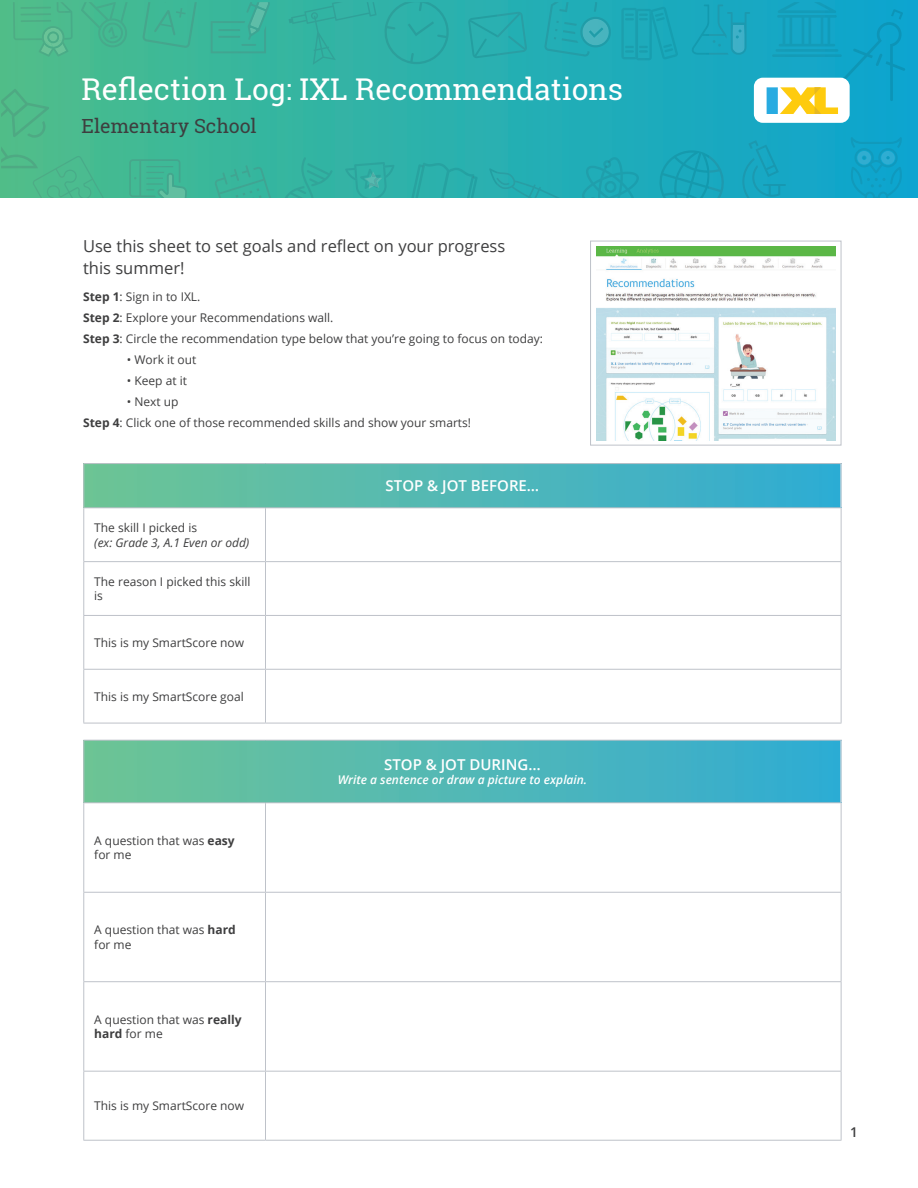
<style>
.page{position:relative;width:918px;height:1188px;background:#fff}
.page>*{position:absolute;margin:0;border:0;box-sizing:border-box;transform-origin:0 0}
.t1{font:30px "Roboto Slab";color:#fff}
.t2{font:19.5px "Roboto Slab";color:#3e3e3f}
.t3{font:16.5px/22.5px "Open Sans";color:#3e3e3f}
.t4{font:600 15px "Open Sans";color:#fff}
.t5{font:600 13.5px "Open Sans";color:#3e3e3f}
.t6{font:12px/14.4px "Open Sans";color:#3e3e3f}
.t7{font:italic 600 12px "Open Sans";color:#fff}
.t8{font:italic 12px "Open Sans";color:#3e3e3f}
.s1{font-weight:700}
</style>
<div class="page">
<div style="left:0;top:0;width:918px;height:198px;background:linear-gradient(to right,#4bbd8a,#0aa4d0)"></div>
<svg style="left:850px;top:137px;width:52px;height:61px;background:#11a3c9"></svg>
<svg style="left:742px;top:135px;width:44px;height:63px;background:#17a5c0"></svg>
<svg style="left:658px;top:150px;width:70px;height:48px;background:#18a5b9"></svg>
<svg style="left:582px;top:157px;width:57px;height:41px;background:#1ea8b5"></svg>
<svg style="left:411px;top:163px;width:67px;height:35px;background:#29adaa"></svg>
<svg style="left:345px;top:162px;width:49px;height:36px;background:#32afa5"></svg>
<svg style="left:285px;top:157px;width:48px;height:41px;background:#32b1a0"></svg>
<svg style="left:215px;top:165px;width:56px;height:33px;background:#38b39b"></svg>
<svg style="left:129px;top:159px;width:58px;height:39px;background:#44b594"></svg>
<svg style="left:1px;top:88px;width:48px;height:50px;background:#4eb888"></svg>
<svg style="left:1px;top:146px;width:103px;height:52px;background:#4bba8c"></svg>
<svg style="left:13px;top:2px;width:60px;height:55px;background:#50b98b"></svg>
<svg style="left:81px;top:2px;width:47px;height:45px;background:#45b68f"></svg>
<svg style="left:142px;top:2px;width:55px;height:46px;background:#3eb595"></svg>
<svg style="left:211px;top:2px;width:59px;height:51px;background:#3bb39b"></svg>
<svg style="left:621px;top:7px;width:57px;height:53px;background:#1ba6b7"></svg>
<svg style="left:468px;top:12px;width:59px;height:46px;background:#27abae"></svg>
<svg style="left:691px;top:4px;width:59px;height:51px;background:#1ca6bd"></svg>
<svg style="left:544px;top:2px;width:68px;height:55px;background:#26abb5"></svg>
<svg style="left:289px;top:2px;width:162px;height:63px;background:#2fb0a5"></svg>
<svg style="left:489px;top:168px;width:71px;height:30px;background:#24acb1"></svg>
<div style="left:754px;top:78px;width:96px;height:45px;background:#fff;border-radius:9px"></div>
<div style="left:767px;top:87px;width:11px;height:27px;background:#28abe1"></div>
<svg style="left:772px;top:2px;width:133px;height:112px;background:#3bb0c1"></svg>
<div style="left:590px;top:241px;width:251px;height:205px;background:#fff;border:1px solid #bec2c9"></div>
<img style="left:596px;top:247px;width:240px;height:193px">
<div style="left:84px;top:464px;width:757px;height:44px;background:linear-gradient(to right,#6fc495,#31acd4)"></div>
<hr style="left:83px;top:463px;width:183px;height:1px;background:#bec2c9">
<hr style="left:83px;top:464px;width:1px;height:43px;background:#bec2c9">
<hr style="left:266px;top:463px;width:576px;height:1px;background:#bec2c9">
<hr style="left:83px;top:508px;width:1px;height:53px;background:#bec2c9">
<hr style="left:83px;top:562px;width:1px;height:53px;background:#bec2c9">
<hr style="left:83px;top:615px;width:183px;height:1px;background:#bec2c9">
<hr style="left:83px;top:616px;width:1px;height:53px;background:#bec2c9">
<hr style="left:266px;top:615px;width:576px;height:1px;background:#bec2c9">
<hr style="left:83px;top:669px;width:183px;height:1px;background:#bec2c9">
<hr style="left:83px;top:670px;width:1px;height:53px;background:#bec2c9">
<hr style="left:266px;top:669px;width:576px;height:1px;background:#bec2c9">
<hr style="left:83px;top:723px;width:183px;height:1px;background:#bec2c9">
<hr style="left:266px;top:723px;width:576px;height:1px;background:#bec2c9">
<hr style="left:83px;top:507px;width:183px;height:1px;background:#bec2c9">
<hr style="left:266px;top:507px;width:576px;height:1px;background:#bec2c9">
<hr style="left:83px;top:561px;width:183px;height:1px;background:#bec2c9">
<hr style="left:266px;top:561px;width:576px;height:1px;background:#bec2c9">
<hr style="left:265px;top:508px;width:1px;height:53px;background:#bec2c9">
<hr style="left:841px;top:508px;width:1px;height:53px;background:#bec2c9">
<hr style="left:265px;top:562px;width:1px;height:53px;background:#bec2c9">
<hr style="left:841px;top:562px;width:1px;height:53px;background:#bec2c9">
<hr style="left:265px;top:616px;width:1px;height:53px;background:#bec2c9">
<hr style="left:841px;top:616px;width:1px;height:53px;background:#bec2c9">
<hr style="left:265px;top:670px;width:1px;height:53px;background:#bec2c9">
<hr style="left:841px;top:670px;width:1px;height:53px;background:#bec2c9">
<hr style="left:840px;top:464px;width:2px;height:43px;background:#dadbe0">
<div style="left:84px;top:740px;width:757px;height:63px;background:linear-gradient(to right,#6fc495,#31acd4)"></div>
<hr style="left:83px;top:740px;width:183px;height:1px;background:#bec2c9">
<hr style="left:83px;top:741px;width:1px;height:61px;background:#bec2c9">
<hr style="left:266px;top:740px;width:576px;height:1px;background:#bec2c9">
<hr style="left:83px;top:803px;width:1px;height:89px;background:#bec2c9">
<hr style="left:83px;top:893px;width:1px;height:88px;background:#bec2c9">
<hr style="left:83px;top:981px;width:183px;height:1px;background:#bec2c9">
<hr style="left:83px;top:982px;width:1px;height:89px;background:#bec2c9">
<hr style="left:266px;top:981px;width:576px;height:1px;background:#bec2c9">
<hr style="left:83px;top:1071px;width:183px;height:1px;background:#bec2c9">
<hr style="left:83px;top:1072px;width:1px;height:68px;background:#bec2c9">
<hr style="left:266px;top:1071px;width:576px;height:1px;background:#bec2c9">
<hr style="left:83px;top:1140px;width:183px;height:1px;background:#bec2c9">
<hr style="left:266px;top:1140px;width:576px;height:1px;background:#bec2c9">
<hr style="left:83px;top:802px;width:183px;height:1px;background:#bec2c9">
<hr style="left:266px;top:802px;width:576px;height:1px;background:#bec2c9">
<hr style="left:83px;top:892px;width:183px;height:1px;background:#bec2c9">
<hr style="left:266px;top:892px;width:576px;height:1px;background:#bec2c9">
<hr style="left:265px;top:803px;width:1px;height:89px;background:#bec2c9">
<hr style="left:841px;top:803px;width:1px;height:89px;background:#bec2c9">
<hr style="left:265px;top:893px;width:1px;height:88px;background:#bec2c9">
<hr style="left:841px;top:893px;width:1px;height:88px;background:#bec2c9">
<hr style="left:265px;top:982px;width:1px;height:89px;background:#bec2c9">
<hr style="left:841px;top:982px;width:1px;height:89px;background:#bec2c9">
<hr style="left:265px;top:1072px;width:1px;height:68px;background:#bec2c9">
<hr style="left:841px;top:1072px;width:1px;height:68px;background:#bec2c9">
<hr style="left:840px;top:741px;width:2px;height:61px;background:#dadbe0">
<h1 class="t1" style="left:82px;top:68px;width:543px">Reflection Log: IXL Recommendations</h1>
<h2 class="t2" style="left:82px;top:112px;width:177px">Elementary School</h2>
<h3 class="t3" style="left:83px;top:234px;width:424px">Use this sheet to set goals and reflect on your progress this summer!</h3>
<p class="t6" style="left:83px;top:286px;width:462px;line-height:21px"><span class="s1">Step 1</span>: Sign in to IXL.<br><span class="s1">Step 2</span>: Explore your Recommendations wall.<br><span class="s1">Step 3</span>: Circle the recommendation type below that you’re going to focus on today:</p>
<p class="t6" style="left:127px;top:352px;width:71px">• Work it out</p>
<p class="t6" style="left:127px;top:373px;width:62px">• Keep at it</p>
<p class="t6" style="left:83px;top:391px;width:390px;line-height:21px;text-indent:44px">• Next up<br><span class="s1">Step 4</span>: Click one of those recommended skills and show your smarts!</p>
<p class="t6" style="left:94px;top:520px;width:104px">The skill I picked is</p>
<p class="t8" style="left:94px;top:534px;width:157px">(ex: Grade 3, A.1 Even or odd)</p>
<p class="t6" style="left:94px;top:574px;width:158px">The reason I picked this skill is</p>
<p class="t6" style="left:94px;top:635px;width:151px">This is my SmartScore now</p>
<p class="t6" style="left:94px;top:689px;width:151px">This is my SmartScore goal</p>
<p class="t6" style="left:94px;top:833px;width:142px">A question that was <span class="s1">easy </span>for me</p>
<p class="t6" style="left:94px;top:923px;width:143px">A question that was <span class="s1">hard </span>for me</p>
<p class="t6" style="left:94px;top:1012px;width:149px">A question that was <span class="s1">really hard</span> for me</p>
<p class="t6" style="left:94px;top:1098px;width:151px">This is my SmartScore now</p>
<p class="t4" style="left:386px;top:476px;width:155px">STOP &amp; JOT BEFORE…</p>
<p class="t4" style="left:384px;top:754px;width:158px">STOP &amp; JOT DURING…</p>
<p class="t7" style="left:338px;top:772px;width:251px">Write a sentence or draw a picture to explain.</p>
<p class="t5" style="left:850px;top:1123px;width:9px">1</p>
</div>
